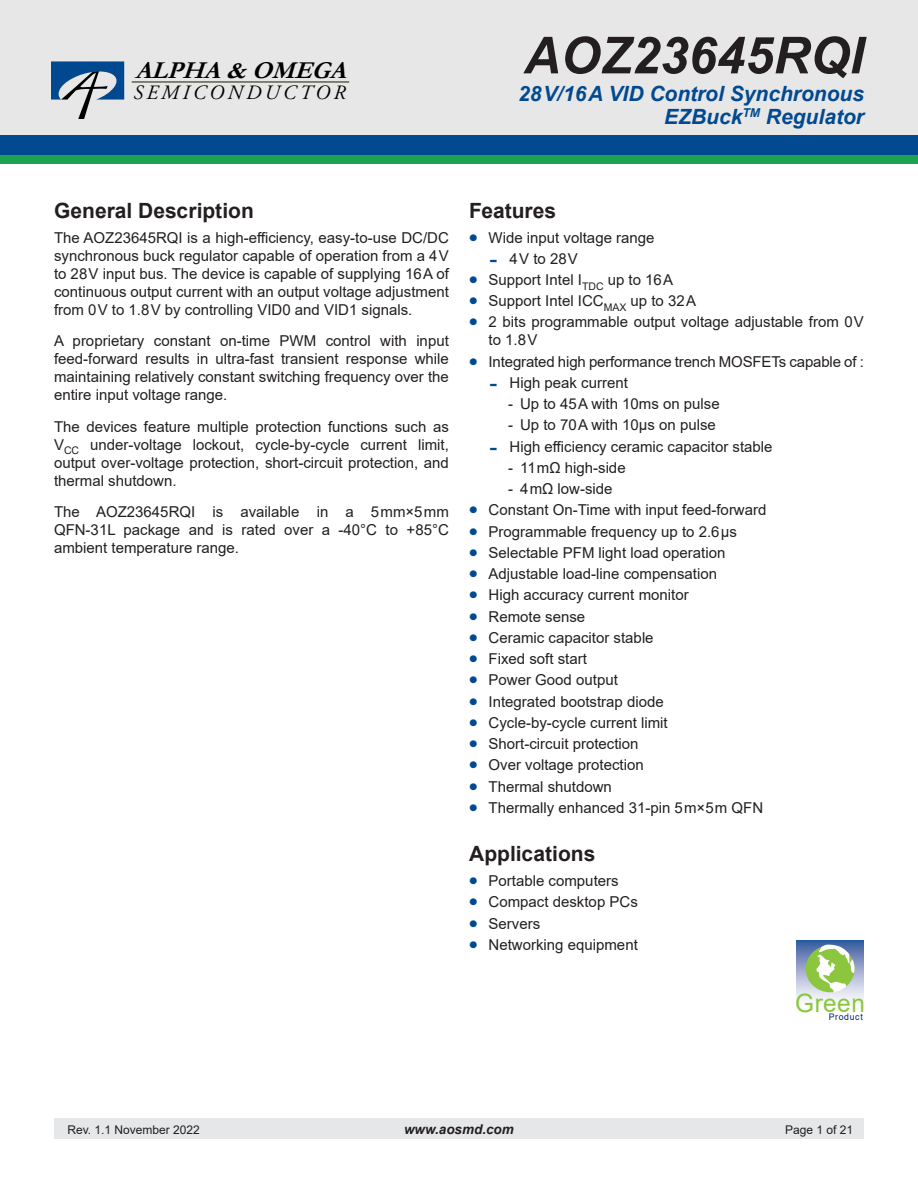
<style>
.page{position:relative;width:918px;height:1188px;background:#fff}
.page>*{position:absolute;margin:0;border:0;box-sizing:border-box;transform-origin:0 0}
.t1{font:italic 700 51px "Arial";color:#231f20}
.t2{font:25.35px "Arial";letter-spacing:.02em;color:#8bc63e;scale:.96 1}
.t3{font:italic 700 24.45px "Garamond";color:#000}
.t4{font:italic 700 21px/22.5px "Arial";color:#014990;text-align:right}
.t5{font:700 21px "Arial";color:#231f20}
.t6{font:italic 20.4px "Adobe Garamond Pro";letter-spacing:.16em;color:#000}
.Body_text{font:15px/18px "Arial";color:#231f20;text-align:justify}
.t7{font:italic 700 13.5px "Arial";color:#231f20}
.t8{font:12px "Arial";color:#231f20}
.t9{font:9.15px "Arial";letter-spacing:.075em;color:#002369;scale:.96 1}
.s1{font-weight:700;font-size:24px;color:#014990}
.s2{font-size:24px;color:#014990}
</style>
<div class="page">
<div style="left:0;top:0;width:918px;height:142px;background:#e7e7e7"></div>
<div style="left:0;top:136px;width:918px;height:19px;background:#014990"></div>
<div style="left:0;top:155px;width:918px;height:9px;background:#1da252"></div>
<div style="left:54px;top:1119px;width:810px;height:20px;background:#e6e7e9"></div>
<svg style="left:796px;top:940px;width:68px;height:61px;background:#a0b0d0"></svg>
<div style="left:806px;top:945px;width:49px;height:47px;background:#8bc63e;border-radius:50%"></div>
<svg style="left:816px;top:944px;width:39px;height:49px"></svg>
<hr style="left:132px;top:81px;width:217px;height:1px;background:#261c02">
<svg style="left:52px;top:61px;width:72px;height:57px"></svg>
<h3 class="t3" style="left:135px;top:53px;width:223px">ALPHA&amp;OMEGA</h3>
<h3 class="t6" style="left:133px;top:81px;width:214px">SEMICONDUCTOR</h3>
<h1 class="t1" style="left:524px;top:21px;width:342px">AOZ23645RQI</h1>
<h3 class="t4" style="left:518px;top:83px;width:347px">28 V/16 A VID Control Synchronous<br>EZBuck<sup>TM</sup> Regulator</h3>
<h1 class="t5" style="left:54px;top:196px;width:201px">General Description</h1>
<p class="Body_text" style="left:54px;top:228px;width:396px">The AOZ23645RQI is a high-efficiency, easy-to-use DC/DC synchronous buck regulator capable of operation from a 4 V to 28 V input bus. The device is capable of supplying 16 A of continuous output current with an output voltage adjustment from 0 V to 1.8 V by controlling VID0 and VID1 signals.</p>
<p class="Body_text" style="left:54px;top:332px;width:396px">A proprietary constant on-time PWM control with input feed-forward results in ultra-fast transient response while maintaining relatively constant switching frequency over the entire input voltage range.</p>
<p class="Body_text" style="left:54px;top:417px;width:396px">The devices feature multiple protection functions such as V<sub>CC</sub> under-voltage lockout, cycle-by-cycle current limit, output over-voltage protection, short-circuit protection, and thermal shutdown.</p>
<p class="Body_text" style="left:54px;top:503px;width:396px">The AOZ23645RQI is available in a 5 mm×5 mm QFN-31L package and is rated over a -40°C to +85°C ambient temperature range.</p>
<h1 class="t5" style="left:469px;top:196px;width:88px">Features</h1>
<p class="Body_text" style="left:469px;top:228px;width:187px"><span class="s1">•</span> Wide input voltage range</p>
<p class="Body_text" style="left:489px;top:249px;width:90px"><span class="s2">-</span> 4 V to 28 V</p>
<p class="Body_text" style="left:469px;top:271px;width:206px"><span class="s1">•</span> Support Intel I<sub>TDC</sub> up to 16 A</p>
<p class="Body_text" style="left:469px;top:292px;width:228px"><span class="s1">•</span> Support Intel ICC<sub>MAX</sub> up to 32 A</p>
<p class="Body_text" style="left:489px;top:313px;width:377px;text-indent:-20px"><span class="s1">•</span> 2 bits programmable output voltage adjustable from 0 V to 1.8 V</p>
<p class="Body_text" style="left:469px;top:352px;width:396px"><span class="s1">•</span> Integrated high performance trench MOSFETs capable of :</p>
<p class="Body_text" style="left:489px;top:374px;width:140px"><span class="s2">-</span> High peak current</p>
<p class="Body_text" style="left:508px;top:395px;width:213px">- Up to 45 A with 10ms on pulse</p>
<p class="Body_text" style="left:508px;top:416px;width:209px">- Up to 70 A with 10μs on pulse</p>
<p class="Body_text" style="left:489px;top:437px;width:285px"><span class="s2">-</span> High efficiency ceramic capacitor stable</p>
<p class="Body_text" style="left:508px;top:459px;width:119px">- 11 mΩ high-side</p>
<p class="Body_text" style="left:508px;top:480px;width:106px">- 4 mΩ low-side</p>
<p class="Body_text" style="left:469px;top:501px;width:299px"><span class="s1">•</span> Constant On-Time with input feed-forward</p>
<p class="Body_text" style="left:469px;top:522px;width:269px"><span class="s1">•</span> Programmable frequency up to 2.6 μs</p>
<p class="Body_text" style="left:469px;top:544px;width:258px"><span class="s1">•</span> Selectable PFM light load operation</p>
<p class="Body_text" style="left:469px;top:565px;width:249px"><span class="s1">•</span> Adjustable load-line compensation</p>
<p class="Body_text" style="left:469px;top:586px;width:221px"><span class="s1">•</span> High accuracy current monitor</p>
<p class="Body_text" style="left:469px;top:607px;width:118px"><span class="s1">•</span> Remote sense</p>
<p class="Body_text" style="left:469px;top:628px;width:186px"><span class="s1">•</span> Ceramic capacitor stable</p>
<p class="Body_text" style="left:469px;top:650px;width:119px"><span class="s1">•</span> Fixed soft start</p>
<p class="Body_text" style="left:469px;top:671px;width:150px"><span class="s1">•</span> Power Good output</p>
<p class="Body_text" style="left:469px;top:692px;width:196px"><span class="s1">•</span> Integrated bootstrap diode</p>
<p class="Body_text" style="left:469px;top:713px;width:200px"><span class="s1">•</span> Cycle-by-cycle current limit</p>
<p class="Body_text" style="left:469px;top:735px;width:171px"><span class="s1">•</span> Short-circuit protection</p>
<p class="Body_text" style="left:469px;top:756px;width:176px"><span class="s1">•</span> Over voltage protection</p>
<p class="Body_text" style="left:469px;top:777px;width:144px"><span class="s1">•</span> Thermal shutdown</p>
<p class="Body_text" style="left:469px;top:798px;width:296px"><span class="s1">•</span> Thermally enhanced 31-pin 5 m×5 m QFN</p>
<h1 class="t5" style="left:469px;top:839px;width:128px">Applications</h1>
<p class="Body_text" style="left:469px;top:872px;width:151px"><span class="s1">•</span> Portable computers</p>
<p class="Body_text" style="left:469px;top:893px;width:170px"><span class="s1">•</span> Compact desktop PCs</p>
<p class="Body_text" style="left:469px;top:914px;width:73px"><span class="s1">•</span> Servers</p>
<p class="Body_text" style="left:469px;top:936px;width:170px"><span class="s1">•</span> Networking equipment</p>
<p class="t2" style="left:795px;top:986px;width:74px">Green</p>
<p class="t9" style="left:829px;top:1011px;width:37px">Product</p>
<p class="t8" style="left:68px;top:1121px;width:134px">Rev. 1.1 November 2022</p>
<p class="t7" style="left:404px;top:1120px;width:111px">www.aosmd.com</p>
<p class="t8" style="left:785px;top:1121px;width:70px">Page 1 of 21</p>
</div>
